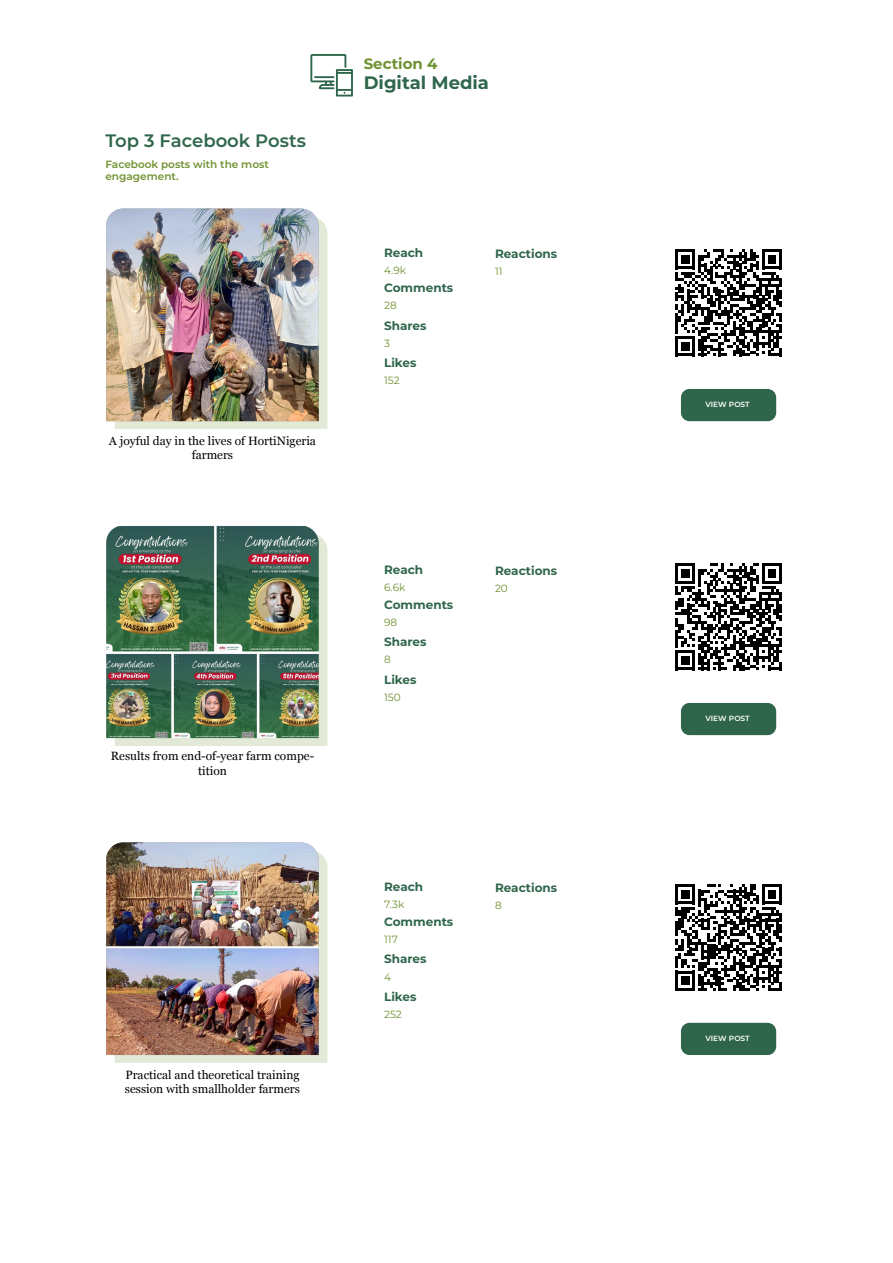
<style>
.page{position:relative;width:893px;height:1263px;background:#fff}
.page>*{position:absolute;margin:0;border:0;box-sizing:border-box;transform-origin:0 0}
.t1{font:600 18px "Montserrat";color:#2f664b}
.t2{font:700 18px "Montserrat";color:#2f664b}
.t3{font:700 15px "Montserrat";color:#709232}
.t4{font:12px/14.4px "Georgia";color:#000;text-align:center}
.t5{font:700 12px "Montserrat";color:#2f664b}
.t6{font:10.5px "Montserrat";color:#709130}
.t7{font:600 10.5px/12.6px "Montserrat";color:#709130}
.t8{font:600 7.5px "Montserrat";letter-spacing:-.005em;color:#fff}
</style>
<div class="page">
<svg style="left:115px;top:219px;width:212px;height:210px;background:#e0e7d4"></svg>
<img style="left:106px;top:209px;width:213px;height:212px">
<div style="left:681px;top:389px;width:95px;height:32px;background:#2f664b;border-radius:9px"></div>
<div style="left:681px;top:703px;width:95px;height:32px;background:#2f664b;border-radius:9px"></div>
<div style="left:681px;top:1023px;width:95px;height:32px;background:#2f664b;border-radius:9px"></div>
<div style="left:115px;top:536px;width:212px;height:210px;background:#e2e9d6"></div>
<img style="left:106px;top:526px;width:213px;height:212px">
<div style="left:115px;top:853px;width:212px;height:210px;background:#e2e9d6"></div>
<img style="left:106px;top:842px;width:213px;height:213px">
<svg style="left:675px;top:249px;width:107px;height:107px"></svg>
<svg style="left:675px;top:563px;width:107px;height:107px"></svg>
<svg style="left:675px;top:884px;width:107px;height:107px"></svg>
<svg style="left:310px;top:54px;width:43px;height:43px"></svg>
<h1 class="t1" style="left:105px;top:128px;width:202px">Top 3 Facebook Posts</h1>
<p class="t7" style="left:105px;top:157px;width:165px">Facebook posts with the most engagement.</p>
<p class="t4" style="left:109px;top:433px;width:208px">A joyful day in the lives of HortiNigeria farmers</p>
<p class="t4" style="left:111px;top:748px;width:205px">Results from end-of-year farm compe&shy;tition</p>
<p class="t4" style="left:125px;top:1067px;width:177px;text-align:left">Practical and theoretical training session with smallholder farmers</p>
<p class="t3" style="left:364px;top:52px;width:75px">Section 4</p>
<h1 class="t2" style="left:364px;top:70px;width:127px">Digital Media</h1>
<p class="t5" style="left:384px;top:244px;width:41px">Reach</p>
<p class="t5" style="left:495px;top:245px;width:64px">Reactions</p>
<p class="t6" style="left:384px;top:263px;width:24px">4.9k</p>
<p class="t5" style="left:384px;top:279px;width:71px">Comments</p>
<p class="t6" style="left:384px;top:298px;width:14px">28</p>
<p class="t5" style="left:384px;top:317px;width:44px">Shares</p>
<p class="t6" style="left:384px;top:336px;width:7px">3</p>
<p class="t5" style="left:384px;top:354px;width:34px">Likes</p>
<p class="t6" style="left:384px;top:373px;width:17px">152</p>
<p class="t6" style="left:495px;top:264px;width:9px">11</p>
<p class="t5" style="left:384px;top:561px;width:41px">Reach</p>
<p class="t6" style="left:384px;top:580px;width:23px">6.6k</p>
<p class="t5" style="left:384px;top:596px;width:71px">Comments</p>
<p class="t6" style="left:384px;top:615px;width:15px">98</p>
<p class="t5" style="left:384px;top:633px;width:44px">Shares</p>
<p class="t6" style="left:384px;top:652px;width:8px">8</p>
<p class="t5" style="left:384px;top:671px;width:34px">Likes</p>
<p class="t6" style="left:384px;top:690px;width:18px">150</p>
<p class="t5" style="left:495px;top:562px;width:64px">Reactions</p>
<p class="t6" style="left:495px;top:581px;width:14px">20</p>
<p class="t5" style="left:384px;top:878px;width:41px">Reach</p>
<p class="t6" style="left:384px;top:897px;width:22px">7.3k</p>
<p class="t5" style="left:384px;top:913px;width:71px">Comments</p>
<p class="t6" style="left:384px;top:932px;width:15px">117</p>
<p class="t5" style="left:384px;top:950px;width:44px">Shares</p>
<p class="t6" style="left:384px;top:969px;width:8px">4</p>
<p class="t5" style="left:384px;top:988px;width:34px">Likes</p>
<p class="t6" style="left:384px;top:1007px;width:19px">252</p>
<p class="t5" style="left:495px;top:879px;width:64px">Reactions</p>
<p class="t6" style="left:495px;top:898px;width:8px">8</p>
<p class="t8" style="left:705px;top:399px;width:46px">VIEW POST</p>
<p class="t8" style="left:705px;top:713px;width:46px">VIEW POST</p>
<p class="t8" style="left:705px;top:1033px;width:46px">VIEW POST</p>
</div>
